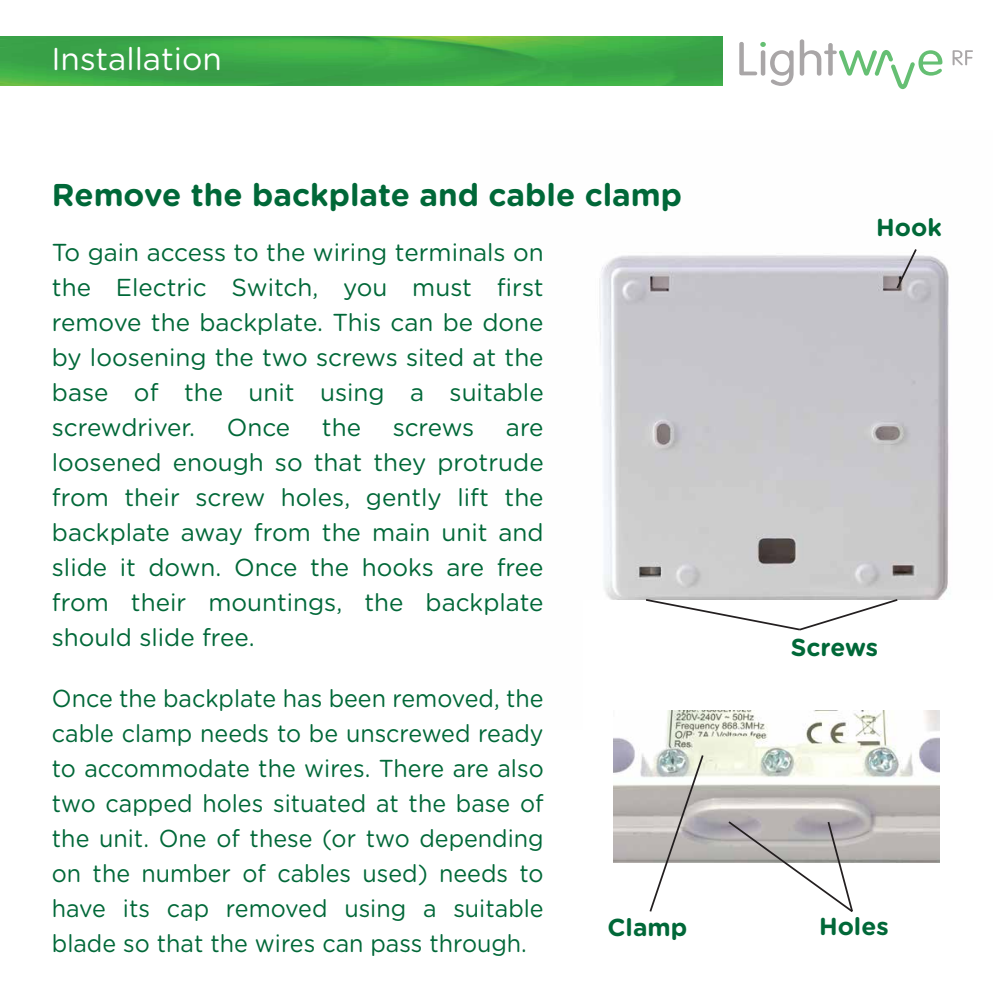
<style>
.page{position:relative;width:993px;height:993px;background:#fff}
.page>*{position:absolute;margin:0;border:0;box-sizing:border-box;transform-origin:0 0}
.t1{font:700 31.5px "Gotham Rounded";color:#006838}
.t2{font:31.5px "Gotham Rounded";color:#fff}
.t3{font:24.5px/35px "Gotham Rounded";color:#006838;text-align:justify}
.t4{font:24.5px/35px "Gotham Rounded";color:#006838;text-align:justify;scale:.95 1}
.t5{font:700 24.5px "Gotham Rounded";color:#006838}
</style>
<div class="page">
<img style="left:0;top:37px;width:722px;height:48px">
<svg style="left:739px;top:42px;width:54px;height:44px"></svg>
<svg style="left:799px;top:39px;width:143px;height:50px"></svg>
<svg style="left:952px;top:50px;width:20px;height:15px"></svg>
<img style="left:599px;top:255px;width:350px;height:344px">
<svg style="left:643px;top:597px;width:256px;height:34px"></svg>
<svg style="left:894px;top:249px;width:23px;height:41px"></svg>
<img style="left:613px;top:710px;width:326px;height:152px">
<svg style="left:648px;top:753px;width:56px;height:159px"></svg>
<svg style="left:726px;top:819px;width:128px;height:93px"></svg>
<p class="t2" style="left:51px;top:37px;width:172px">Installation</p>
<p class="t1" style="left:52px;top:171px;width:631px">Remove the backplate and cable clamp</p>
<p class="t3" style="left:52px;top:233px;width:493px">To gain access to the wiring terminals on the Electric Switch, you must first remove the backplate. This can be done by loosening the two screws sited at the base of the unit using a suitable screwdriver.</p>
<p class="t3" style="left:227px;top:409px;width:65px">Once</p>
<p class="t3" style="left:322px;top:409px;width:41px">the</p>
<p class="t3" style="left:392px;top:409px;width:83px">screws</p>
<p class="t3" style="left:52px;top:409px;width:493px;text-indent:454px">are loosened enough so that they protrude from their screw holes, gently lift the backplate away from the main unit and slide it down. Once the hooks are free from their mountings, the backplate should slide free.</p>
<p class="t5" style="left:875px;top:209px;width:67px">Hook</p>
<p class="t5" style="left:790px;top:629px;width:89px">Screws</p>
<p class="t4" style="left:52px;top:679px;width:519px">Once the backplate has been removed, the cable clamp needs to be unscrewed ready to accommodate the wires. There are also two capped holes situated at the base of the unit. One of these (or two depending on the number of cables used) needs to have its cap removed using a suitable blade so that the wires can pass through.</p>
<p class="t5" style="left:607px;top:908px;width:81px">Clamp</p>
<p class="t5" style="left:818px;top:908px;width:71px">Holes</p>
</div>
